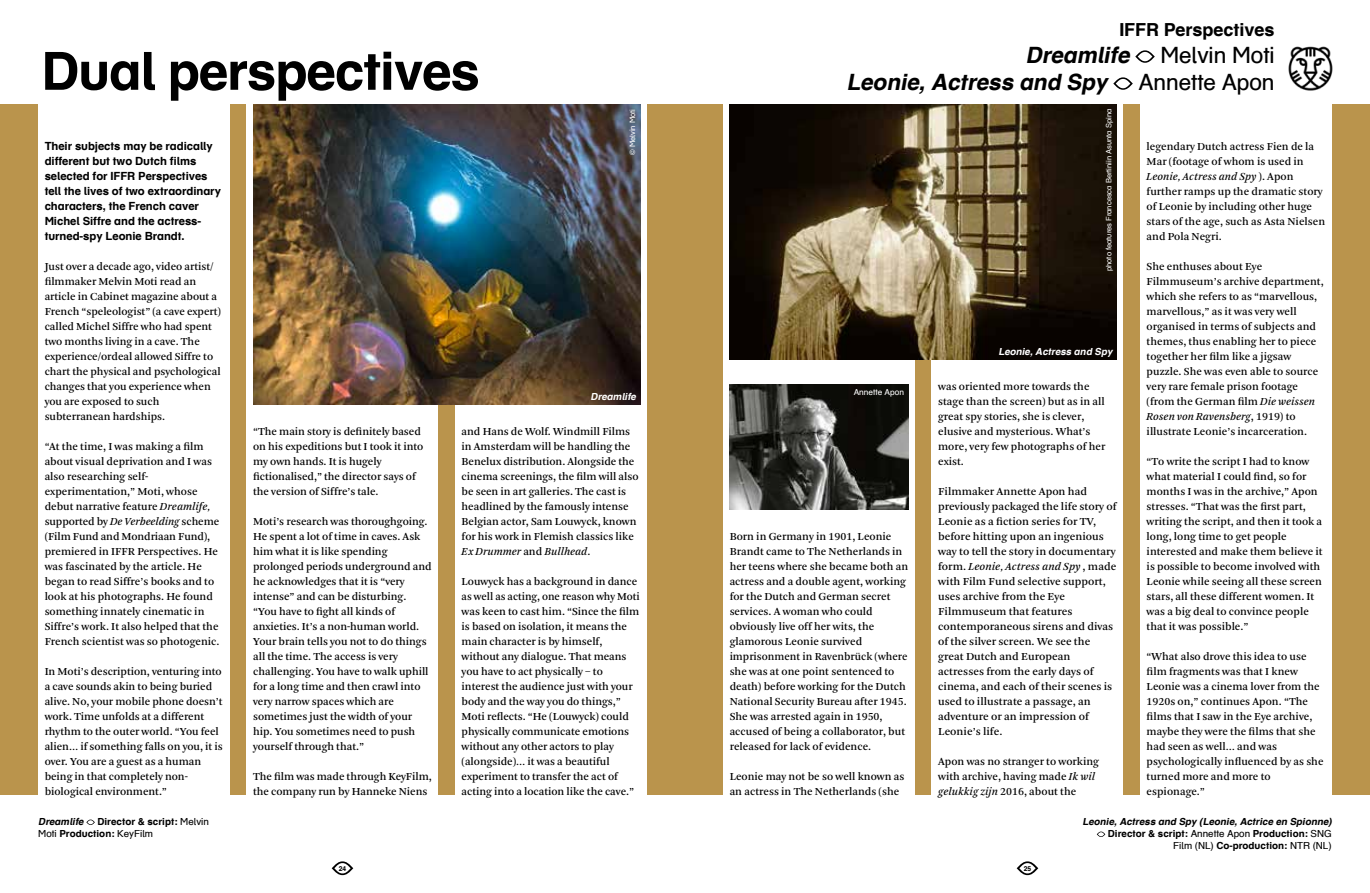
<style>
.page{position:relative;width:1370px;height:893px;background:#fff}
.page>*{position:absolute;margin:0;border:0;box-sizing:border-box;transform-origin:0 0}
.t1{font:700 52.5px "Eye Schulbuch";letter-spacing:-.02em;color:#000}
.t2{font:italic 700 22.5px/27px "Eye Schulbuch";color:#000;text-align:right}
.t3{font:700 18px "Eye Schulbuch";letter-spacing:-.005em;color:#000}
.t4{font:11.25px/15px "Arnhem";color:#000}
.t5{font:700 11.25px/15px "Eye Schulbuch";letter-spacing:-.005em;color:#000}
.t6{font:italic 700 9.75px/12px "Eye Schulbuch";color:#000;text-align:right}
.t7{font:700 9.75px/12px "Eye Schulbuch";color:#000}
.t8{font:italic 700 9.75px "Eye Schulbuch";color:#fff}
.t9{font:8.25px "Eye Schulbuch";color:#fff}
.t10{font:7.5px "Eye Schulbuch";color:#fff}
.t11{font:700 6.75px "Eye Schulbuch";color:#000}
.s1{font-weight:400;font-style:normal}
.s2{font-style:italic}
.s3{font-weight:400}
.s4{font-style:normal}
</style>
<div class="page">
<div style="left:0;top:105px;width:1369px;height:690px;background:#ba944c"></div>
<svg style="left:331px;top:861px;width:22px;height:14px"></svg>
<svg style="left:1016px;top:861px;width:22px;height:14px"></svg>
<div style="left:38px;top:102px;width:192px;height:706px;background:#fff"></div>
<div style="left:247px;top:102px;width:191px;height:706px;background:#fff"></div>
<div style="left:455px;top:102px;width:191px;height:706px;background:#fff"></div>
<svg style="left:1135px;top:50px;width:19px;height:13px"></svg>
<svg style="left:1113px;top:77px;width:19px;height:13px"></svg>
<div style="left:723px;top:102px;width:191px;height:706px;background:#fff"></div>
<div style="left:931px;top:102px;width:192px;height:706px;background:#fff"></div>
<div style="left:1140px;top:102px;width:191px;height:706px;background:#fff"></div>
<img style="left:729px;top:105px;width:387px;height:255px">
<img style="left:253px;top:105px;width:387px;height:300px">
<svg style="left:86px;top:819px;width:9px;height:6px"></svg>
<svg style="left:1096px;top:831px;width:9px;height:6px"></svg>
<img style="left:729px;top:385px;width:179px;height:125px">
<img style="left:1288px;top:46px;width:45px;height:45px">
<h1 class="t1" style="left:41px;top:38px;width:440px">Dual perspectives</h1>
<h3 class="t3" style="left:1119px;top:18px;width:157px">IFFR Perspectives</h3>
<h2 class="t2" style="left:846px;top:41px;width:429px">Dreamlife <span class="s1">Melvin Moti<br></span>Leonie,Actress and Spy <span class="s1">A n n e t t e A p o n</span></h2>
<p class="t5" style="left:45px;top:138px;width:178px">Their subjects may be radically different but two Dutch films selected for IFFR Perspectives tell the lives of two extraordinary characters, the French caver<br>Michel Siffre and the actress&shy;turned-spy Leonie Brandt.</p>
<p class="t4" style="left:45px;top:259px;width:178px">Just over a decade ago, video artist/ filmmaker Melvin Moti read an article in Cabinet magazine about a<br>French “speleologist” (a cave expert) called Michel Siffre who had spent two months living in a cave. The experience/ordeal allowed Siffre to chart the physical and psychological changes that you experience when you are exposed to such subterranean hardships.</p>
<p class="t4" style="left:45px;top:439px;width:176px">“At the time, I was making a film about visual deprivation and I was also researching self&shy;experimentation,” Moti, whose debut narrative feature <span class="s2">Dreamlife, </span>supported by <span class="s2">De Verbeelding</span> scheme (Film Fund and Mondriaan Fund), premiered in IFFR Perspectives. He was fascinated by the article. He began to read Siffre’s books and to look at his photographs. He found something innately cinematic in Siffre’s work. It also helped that the French scientist was so photogenic.</p>
<p class="t4" style="left:45px;top:664px;width:179px">In Moti’s description, venturing into a cave sounds akin to being buried alive. No, your mobile phone doesn’t work. Time unfolds at a different rhythm to the outer world. “You feel alien… if something falls on you, it is over. You are a guest as a human being in that completely non&shy;biological environment.”</p>
<p class="t4" style="left:253px;top:424px;width:172px">“The main story is definitely based on his expeditions but I took it into my own hands. It is hugely fictionalised,” the director says of the version of Siffre’s tale.</p>
<p class="t4" style="left:253px;top:514px;width:180px">Moti’s research was thoroughgoing.<br>He spent a lot of time in caves. Ask him what it is like spending prolonged periods underground and he acknowledges that it is “very intense” and can be disturbing. “You have to fight all kinds of anxieties. It’s a non-human world.<br>Your brain tells you not to do things all the time. The access is very challenging. You have to walk uphill for a long time and then crawl into very narrow spaces which are sometimes just the width of your hip. You sometimes need to push yourself through that.”</p>
<p class="t4" style="left:253px;top:769px;width:180px">The film was made through KeyFilm, the company run by Hanneke Niens</p>
<p class="t10" style="left:627px;top:155px;width:47px;rotate:-90deg">© Melvin Moti</p>
<p class="t10" style="left:1104px;top:271px;width:164px;rotate:-90deg">photo features Francesca Bertiniin Asunta Spina</p>
<p class="t8" style="left:590px;top:390px;width:49px">Dreamlife</p>
<p class="t4" style="left:461px;top:424px;width:178px">and Hans de Wolf. Windmill Films in Amsterdam will be handling the Benelux distribution. Alongside the cinema screenings, the film will also be seen in art galleries. The cast is headlined by the famously intense Belgian actor, Sam Louwyck, known for his work in Flemish classics like <span class="s2">Ex Drummer</span> and <span class="s2">Bullhead</span>.</p>
<p class="t4" style="left:461px;top:574px;width:180px">Louwyck has a background in dance as well as acting, one reason why Moti was keen to cast him. “Since the film is based on isolation, it means the main character is by himself, without any dialogue. That means you have to act physically – to interest the audience just with your body and the way you do things,” Moti reflects. “He (Louwyck) could physically communicate emotions without any other actors to play (alongside)… it was a beautiful experiment to transfer the act of acting into a location like the cave.”</p>
<p class="t9" style="left:853px;top:387px;width:52px">Annette Apon</p>
<p class="t4" style="left:729px;top:529px;width:180px">Born in Germany in 1901, Leonie<br>Brandt came to The Netherlands in her teens where she became both an actress and a double agent, working for the Dutch and German secret services. A woman who could obviously live off her wits, the glamorous Leonie survived imprisonment in Ravenbrück (where she was at one point sentenced to death) before working for the Dutch<br>National Security Bureau after 1945.<br>She was arrested again in 1950, accused of being a collaborator, but released for lack of evidence.</p>
<p class="t4" style="left:729px;top:769px;width:176px">Leonie may not be so well known as an actress in The Netherlands (she</p>
<p class="t8" style="left:998px;top:345px;width:118px">Leonie,Actress and Spy</p>
<p class="t4" style="left:938px;top:379px;width:169px">was oriented more towards the stage than the screen) but as in all great spy stories, she is clever, elusive and mysterious. What’s more, very few photographs of her exist.</p>
<p class="t4" style="left:938px;top:484px;width:180px">Filmmaker Annette Apon had previously packaged the life story of<br>Leonie as a fiction series for TV, before hitting upon an ingenious way to tell the story in documentary form. <span class="s2">Leonie, Actress and Spy</span> , made with Film Fund selective support, uses archive from the Eye<br>Filmmuseum that features contemporaneous sirens and divas of the silver screen. We see the great Dutch and European actresses from the early days of cinema, and each of their scenes is used to illustrate a passage, an adventure or an impression of<br>Leonie’s life.</p>
<p class="t4" style="left:938px;top:754px;width:162px">Apon was no stranger to working with archive, having made <span class="s2">Ik wil gelukkig zijn</span> 2016, about the</p>
<p class="t4" style="left:1146px;top:139px;width:180px">legendary Dutch actress Fien de la<br>Mar (footage of whom is used in<br><span class="s2">Leonie, Actress and Spy</span> ). Apon further ramps up the dramatic story of Leonie by including other huge stars of the age, such as Asta Nielsen and Pola Negri.</p>
<p class="t4" style="left:1146px;top:259px;width:178px">She enthuses about Eye<br>Filmmuseum’s archive department, which she refers to as “marvellous, marvellous,” as it was very well organised in terms of subjects and themes, thus enabling her to piece together her film like a jigsaw puzzle. She was even able to source very rare female prison footage (from the German film <span class="s2">Die weissen<br>Rosen von Ravensberg</span>, 1919) to illustrate Leonie’s incarceration.</p>
<p class="t4" style="left:1146px;top:454px;width:178px">“To write the script I had to know what material I could find, so for months I was in the archive,” Apon stresses. “That was the first part, writing the script, and then it took a long, long time to get people interested and make them believe it is possible to become involved with Leonie while seeing all these screen stars, all these different women. It was a big deal to convince people that it was possible.”</p>
<p class="t4" style="left:1146px;top:649px;width:178px">“What also drove this idea to use film fragments was that I knew<br>Leonie was a cinema lover from the<br>1920s on,” continues Apon. “The films that I saw in the Eye archive, maybe they were the films that she had seen as well… and was psychologically influenced by as she turned more and more to espionage.”</p>
<p class="t7" style="left:38px;top:815px;width:172px"><span class="s2">Dreamlife</span> Director &amp; script: <span class="s3">Melvin<br>Moti</span> Production: <span class="s3">KeyFilm</span></p>
<p class="t6" style="left:1082px;top:815px;width:253px">Leonie,Actress and Spy (Leonie,Actrice en Spionne)<br><span class="s4">Director &amp; script:</span> <span class="s1">Annette Apon</span> <span class="s4">Production:</span> <span class="s1">SNG<br>Film (NL)</span> <span class="s4">Co-production:</span> <span class="s1">NTR (NL)</span></p>
<p class="t11" style="left:339px;top:864px;width:9px">24</p>
<p class="t11" style="left:1023px;top:864px;width:9px">25</p>
</div>
